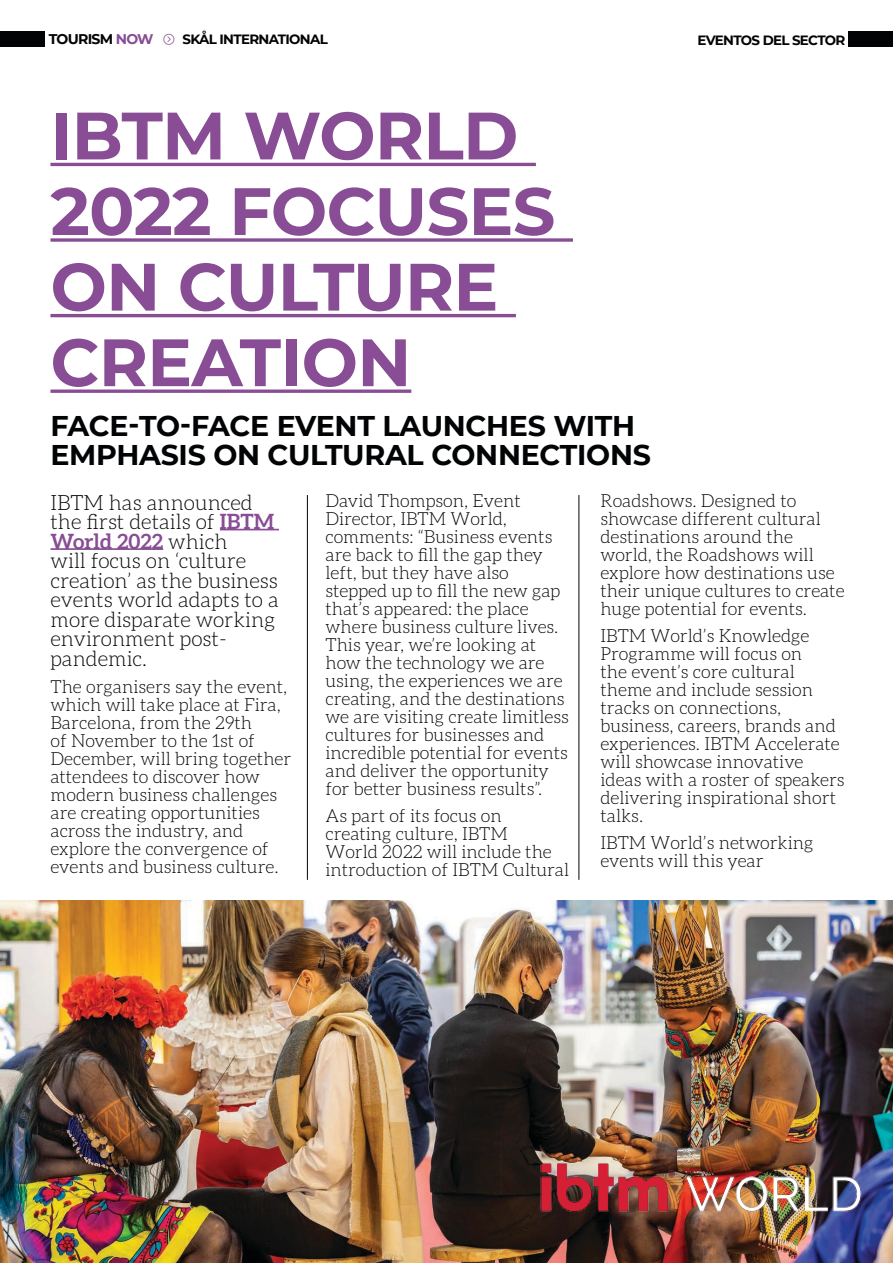
<style>
.page{position:relative;width:893px;height:1263px;background:#fff}
.page>*{position:absolute;margin:0;border:0;box-sizing:border-box;transform-origin:0 0}
.TITLE_8{font:700 66.9px/75.6px "Montserrat";letter-spacing:-.01em;color:#884d95}
.TITLE_8-2{font:700 28.5px/29.7px "Montserrat";letter-spacing:-.01em;color:#020304}
.Párrafo{font:300 21px/19.5px "Aleo";color:#020304}
.Párrafo-2{font:300 18px/18px "Aleo";color:#020304}
.t1{font:700 14.1px "Montserrat";letter-spacing:-.05em;color:#020304}
.t2{font:700 13.5px "Montserrat";letter-spacing:-.05em;color:#020304}
.s1{color:#884d95}
.s2{font-weight:700;color:#884d95}
</style>
<div class="page">
<div style="left:0;top:32px;width:45px;height:15px;background:#020304"></div>
<div style="left:848px;top:32px;width:45px;height:15px;background:#020304"></div>
<hr style="left:220px;top:529px;width:59px;height:1px;background:#884d95">
<hr style="left:50px;top:548px;width:113px;height:2px;background:#884d95">
<hr style="left:307px;top:495px;width:1px;height:385px;background:#020304">
<hr style="left:578px;top:495px;width:1px;height:385px;background:#020304">
<hr style="left:50px;top:163px;width:486px;height:3px;background:#884d95">
<svg style="left:50px;top:238px;width:523px;height:4px"></svg>
<hr style="left:50px;top:314px;width:466px;height:3px;background:#884d95">
<svg style="left:50px;top:389px;width:361px;height:4px"></svg>
<img style="left:0;top:901px;width:893px;height:362px">
<img style="left:535px;top:1155px;width:331px;height:64px">
<p class="t1" style="left:49px;top:29px;width:106px">TOURISM <span class="s1">NOW</span></p>
<p class="t2" style="left:182px;top:29px;width:147px">SKÅL INTERNATIONAL</p>
<p class="t2" style="left:698px;top:30px;width:149px">EVENTOS DEL SECTOR</p>
<p class="TITLE_8" style="left:50px;top:95px;width:506px">IBTM WORLD<br>2022 FOCUSES<br>ON CULTURE<br>CREATION</p>
<p class="TITLE_8-2" style="left:50px;top:409px;width:602px">FACE-TO-FACE EVENT LAUNCHES WITH<br>EMPHASIS ON CULTURAL CONNECTIONS</p>
<p class="Párrafo" style="left:50px;top:492px;width:230px">IBTM has announced the first details of <span class="s2">IBTM<br>World 2022</span> which<br>will focus on ‘culture creation’ as the business events world adapts to a more disparate working environment post&shy;pandemic.</p>
<p class="Párrafo-2" style="left:50px;top:677px;width:242px">The organisers say the event, which will take place at Fira,<br>Barcelona, from the 29th<br>of November to the 1st of<br>December, will bring together attendees to discover how modern business challenges are creating opportunities across the industry, and explore the convergence of events and business culture.</p>
<p class="Párrafo-2" style="left:325px;top:492px;width:245px">David Thompson, Event<br>Director, IBTM World, comments: “Business events are back to fill the gap they left, but they have also stepped up to fill the new gap that’s appeared: the place where business culture lives.<br>This year, we’re looking at how the technology we are using, the experiences we are creating, and the destinations we are visiting create limitless cultures for businesses and incredible potential for events and deliver the opportunity for better business results”.</p>
<p class="Párrafo-2" style="left:325px;top:807px;width:245px">As part of its focus on creating culture, IBTM<br>World 2022 will include the introduction of IBTM Cultural</p>
<p class="Párrafo-2" style="left:600px;top:492px;width:246px">Roadshows. Designed to showcase different cultural destinations around the world, the Roadshows will explore how destinations use their unique cultures to create huge potential for events.</p>
<p class="Párrafo-2" style="left:600px;top:627px;width:246px">IBTM World’s Knowledge<br>Programme will focus on<br>the event’s core cultural theme and include session tracks on connections, business, careers, brands and experiences. IBTM Accelerate will showcase innovative ideas with a roster of speakers delivering inspirational short talks.</p>
<p class="Párrafo-2" style="left:600px;top:834px;width:214px">IBTM World’s networking events will this year</p>
</div>
